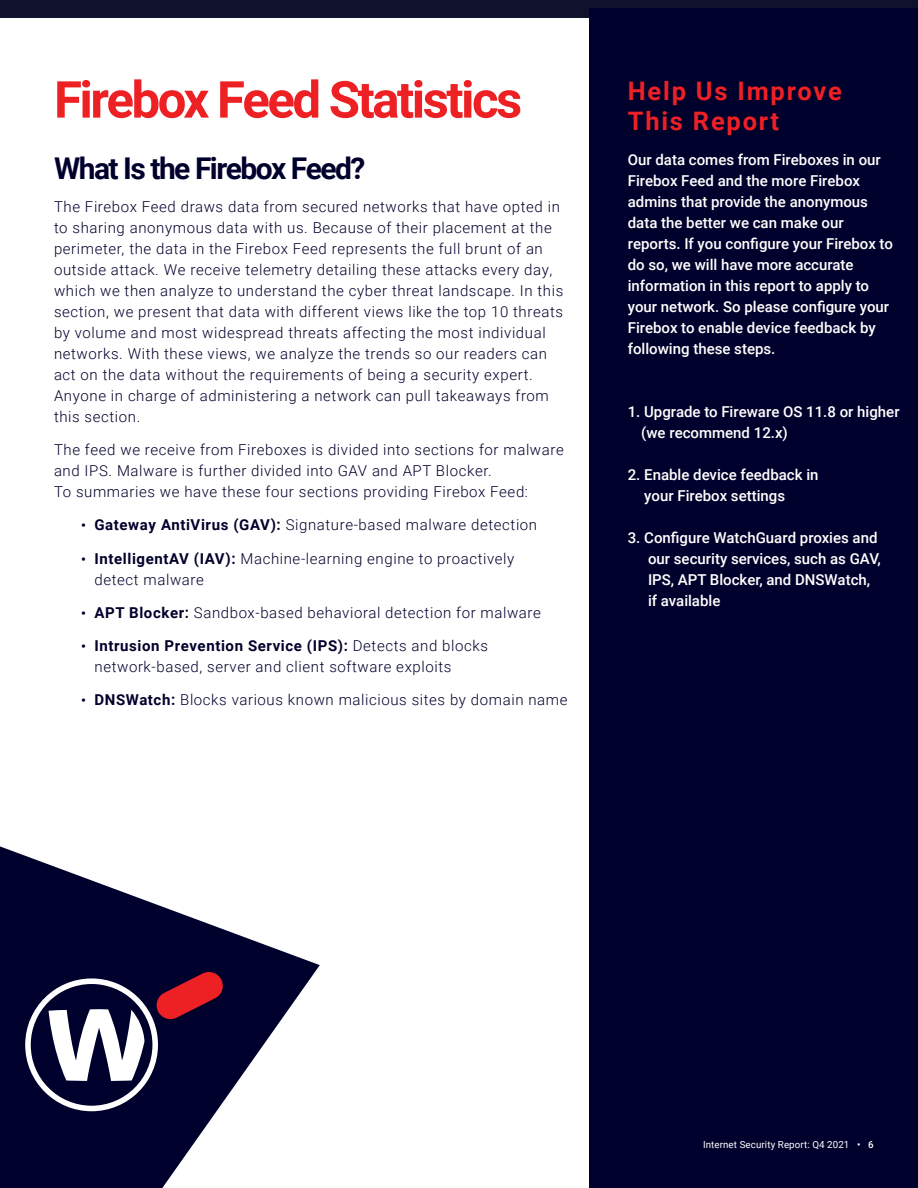
<style>
.page{position:relative;width:918px;height:1188px;background:#fff}
.page>*{position:absolute;margin:0;border:0;box-sizing:border-box;transform-origin:0 0}
.t1{font:700 51px "Roboto";letter-spacing:-.05em;color:#ed2024}
.t2{font:700 30px "Roboto";letter-spacing:-.05em;color:#00002c}
.t3{font:700 25.5px/30.6px "Roboto";letter-spacing:.07em;color:#ed2024}
.t4{font:300 15px/21px "Roboto";letter-spacing:.04em;color:#00002c}
.t5{font:500 15px/21px "Roboto";color:#fff}
.t6{font:9.75px "Roboto";letter-spacing:.01em;color:#fff}
.s1{font-weight:700;font-size:13.5px}
.s2{font-weight:700}
.s3{font-weight:500}
</style>
<div class="page">
<div style="left:0;top:0;width:918px;height:18px;background:#0f112d"></div>
<div style="left:590px;top:9px;width:328px;height:1179px;background:#00002c"></div>
<svg style="left:0;top:846px;width:320px;height:342px;fill:#00002c"></svg>
<svg style="left:25px;top:970px;width:200px;height:141px"></svg>
<h1 class="t1" style="left:54px;top:64px;width:470px">Firebox Feed Statistics</h1>
<h2 class="t2" style="left:54px;top:147px;width:313px">What Is the Firebox Feed?</h2>
<p class="t4" style="left:54px;top:195px;width:511px">The Firebox Feed draws data from secured networks that have opted in to sharing anonymous data with us. Because of their placement at the perimeter, the data in the Firebox Feed represents the full brunt of an outside attack. We receive telemetry detailing these attacks every day, which we then analyze to understand the cyber threat landscape. In this section, we present that data with different views like the top 10 threats by volume and most widespread threats affecting the most individual networks. With these views, we analyze the trends so our readers can act on the data without the requirements of being a security expert.<br>Anyone in charge of administering a network can pull takeaways from this section.</p>
<p class="t4" style="left:54px;top:439px;width:511px">The feed we receive from Fireboxes is divided into sections for malware and IPS. Malware is further divided into GAV and APT Blocker.<br>To summaries we have these four sections providing Firebox Feed:</p>
<p class="t4" style="left:81px;top:514px;width:458px"><span class="s1">•</span> <span class="s2">Gateway AntiVirus (GAV):</span> Signature-based malware detection</p>
<p class="t4" style="left:94px;top:547px;width:421px;text-indent:-14px"><span class="s1">•</span> <span class="s2">IntelligentAV (IAV):</span> Machine-learning engine to proactively detect malware</p>
<p class="t4" style="left:81px;top:602px;width:461px"><span class="s1">•</span> <span class="s2">APT Blocker:</span> Sandbox-based behavioral detection for malware</p>
<p class="t4" style="left:94px;top:635px;width:395px;text-indent:-14px"><span class="s1">•</span> <span class="s2">Intrusion Prevention Service (IPS):</span> Detects and blocks network-based, server and client software exploits</p>
<p class="t4" style="left:81px;top:689px;width:488px"><span class="s1">•</span> <span class="s2">DNSWatch:</span> Blocks various known malicious sites by domain name</p>
<h3 class="t3" style="left:628px;top:74px;width:216px">Help Us Improve<br>This Report</h3>
<p class="t5" style="left:628px;top:148px;width:267px">Our data comes from Fireboxes in our Firebox Feed and the more Firebox admins that provide the anonymous data the better we can make our reports. If you configure your Firebox to do so, we will have more accurate information in this report to apply to your network. So please configure your Firebox to enable device feedback by following these steps.</p>
<p class="t5" style="left:641px;top:400px;width:260px;text-indent:-14px">1. Upgrade to Fireware OS 11.8 or higher (we recommend 12.x)</p>
<p class="t5" style="left:644px;top:463px;width:176px;text-indent:-16px">2. Enable device feedback in your Firebox settings</p>
<p class="t5" style="left:648px;top:526px;width:234px;text-indent:-20px">3. Configure WatchGuard proxies and our security services, such as GAV,<br>IPS, APT Blocker, and DNSWatch, if available</p>
<p class="t6" style="left:703px;top:1137px;width:172px">Internet Security Report: Q4 2021 <span class="s3">• 6</span></p>
</div>
